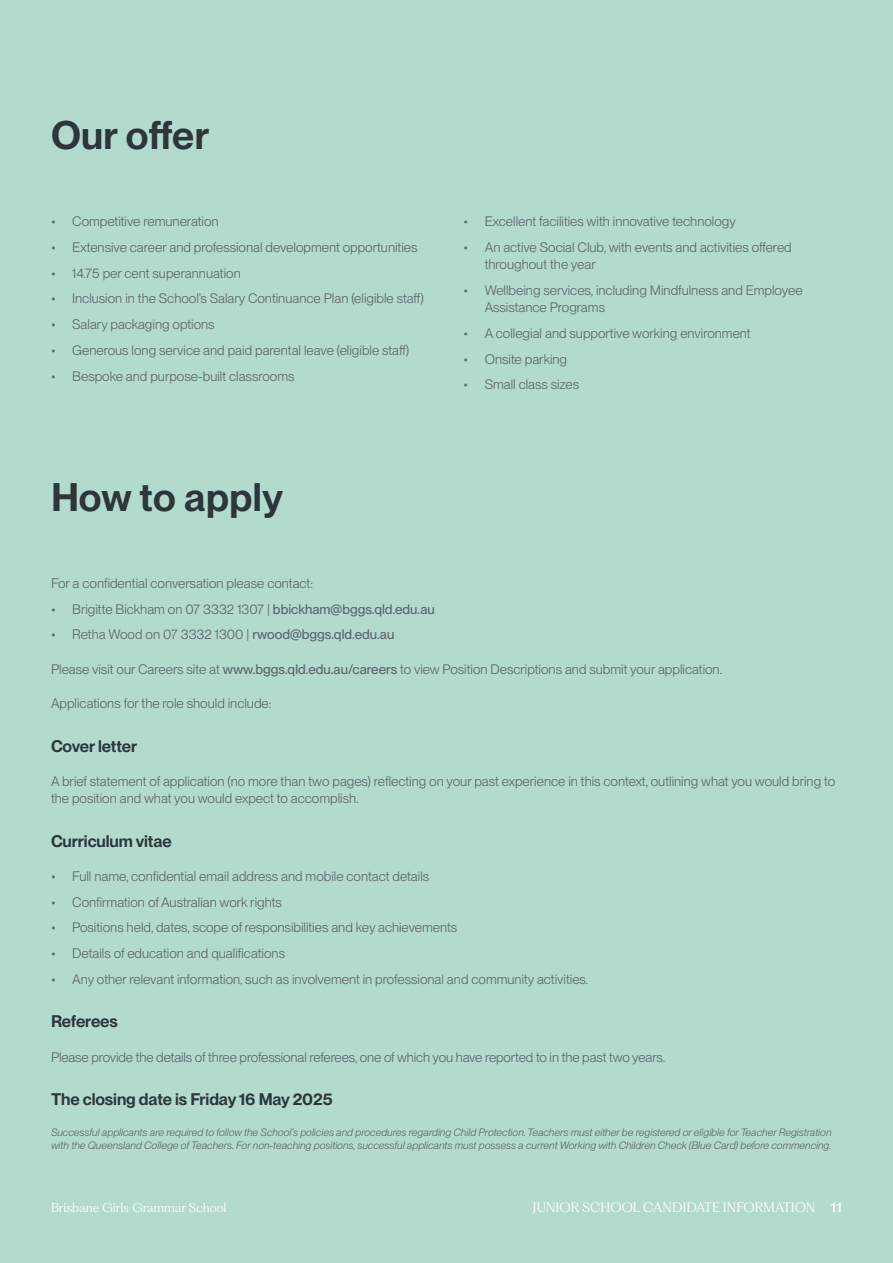
<style>
.page{position:relative;width:893px;height:1263px;background:#b3dbcd}
.page>*{position:absolute;margin:0;border:0;box-sizing:border-box;transform-origin:0 0}
.t1{font:600 39px "PP Neue Montreal";letter-spacing:.01em;color:#2d373b}
.t2{font:600 16.5px "PP Neue Montreal";letter-spacing:-.005em;color:#2d373b}
.t3{font:13.5px/17.2px "PP Neue Montreal";color:#5d686e}
.t4{font:300 12.75px "PP Fragment Text";color:#fff}
.t5{font:300 12px "PP Fragment Text";color:#fff}
.t6{font:italic 10.5px/13.5px "PP Neue Montreal";color:#5d686e}
.s1{font-weight:500}
.s2{font-family:"PP Fragment Glare";font-weight:500}
</style>
<div class="page">
<h1 class="t1" style="left:51px;top:112px;width:160px">Our offer</h1>
<p class="t3" style="left:51px;top:213px;width:169px">• Competitive remuneration</p>
<p class="t3" style="left:51px;top:238px;width:368px">• Extensive career and professional development opportunities</p>
<p class="t3" style="left:51px;top:264px;width:191px">• 14.75 per cent superannuation</p>
<p class="t3" style="left:51px;top:290px;width:374px">• Inclusion in the School’s Salary Continuance Plan (eligible staff)</p>
<p class="t3" style="left:51px;top:316px;width:165px">• Salary packaging options</p>
<p class="t3" style="left:51px;top:341px;width:360px">• Generous long service and paid parental leave (eligible staff)</p>
<p class="t3" style="left:51px;top:367px;width:245px">• Bespoke and purpose-built classrooms</p>
<h1 class="t1" style="left:51px;top:474px;width:234px">How to apply</h1>
<p class="t3" style="left:463px;top:213px;width:274px">• Excellent facilities with innovative technology</p>
<p class="t3" style="left:485px;top:238px;width:308px;text-indent:-21px">• An active Social Club, with events and activities offered throughout the year</p>
<p class="t3" style="left:485px;top:281px;width:319px;text-indent:-21px">• Wellbeing services, including Mindfulness and Employee<br>Assistance Programs</p>
<p class="t3" style="left:463px;top:324px;width:289px">• A collegial and supportive working environment</p>
<p class="t3" style="left:463px;top:350px;width:105px">• Onsite parking</p>
<p class="t3" style="left:463px;top:376px;width:117px">• Small class sizes</p>
<p class="t3" style="left:51px;top:574px;width:263px">For a confidential conversation please contact:</p>
<p class="t3" style="left:51px;top:600px;width:385px">• Brigitte Bickham on 07 3332 1307 | <span class="s1">bbickham@bggs.qld.edu.au</span></p>
<p class="t3" style="left:51px;top:626px;width:345px">• Retha Wood on 07 3332 1300 | <span class="s1">rwood@bggs.qld.edu.au</span></p>
<p class="t3" style="left:51px;top:660px;width:673px">Please visit our Careers site at <span class="s1">www.bggs.qld.edu.au/careers</span> to view Position Descriptions and submit your application.</p>
<p class="t3" style="left:51px;top:694px;width:222px">Applications for the role should include:</p>
<p class="t2" style="left:51px;top:736px;width:88px">Cover letter</p>
<p class="t3" style="left:51px;top:772px;width:786px">A brief statement of application (no more than two pages) reflecting on your past experience in this context, outlining what you would bring to the position and what you would expect to accomplish.</p>
<p class="t2" style="left:51px;top:831px;width:122px">Curriculum vitae</p>
<p class="t3" style="left:51px;top:867px;width:380px">• Full name, confidential email address and mobile contact details</p>
<p class="t3" style="left:51px;top:893px;width:232px">• Confirmation of Australian work rights</p>
<p class="t3" style="left:51px;top:919px;width:408px">• Positions held, dates, scope of responsibilities and key achievements</p>
<p class="t3" style="left:51px;top:945px;width:236px">• Details of education and qualifications</p>
<p class="t3" style="left:51px;top:970px;width:539px">• Any other relevant information, such as involvement in professional and community activities.</p>
<p class="t2" style="left:51px;top:1012px;width:68px">Referees</p>
<p class="t3" style="left:51px;top:1048px;width:616px">Please provide the details of three professional referees, one of which you have reported to in the past two years.</p>
<p class="t2" style="left:51px;top:1089px;width:283px">The closing date is Friday 16 May 2025</p>
<p class="t6" style="left:51px;top:1125px;width:782px">Successful applicants are required to follow the School’s policies and procedures regarding Child Protection. Teachers must either be registered or eligible for Teacher Registration with the Queensland College of Teachers. For non-teaching positions, successful applicants must possess a current Working with Children Check (Blue Card) before commencing.</p>
<p class="t5" style="left:51px;top:1200px;width:177px">Brisbane Girls Grammar School</p>
<p class="t4" style="left:533px;top:1199px;width:311px">JUNIOR SCHOOL CANDIDATE INFORMATION <span class="s2">11</span></p>
</div>
